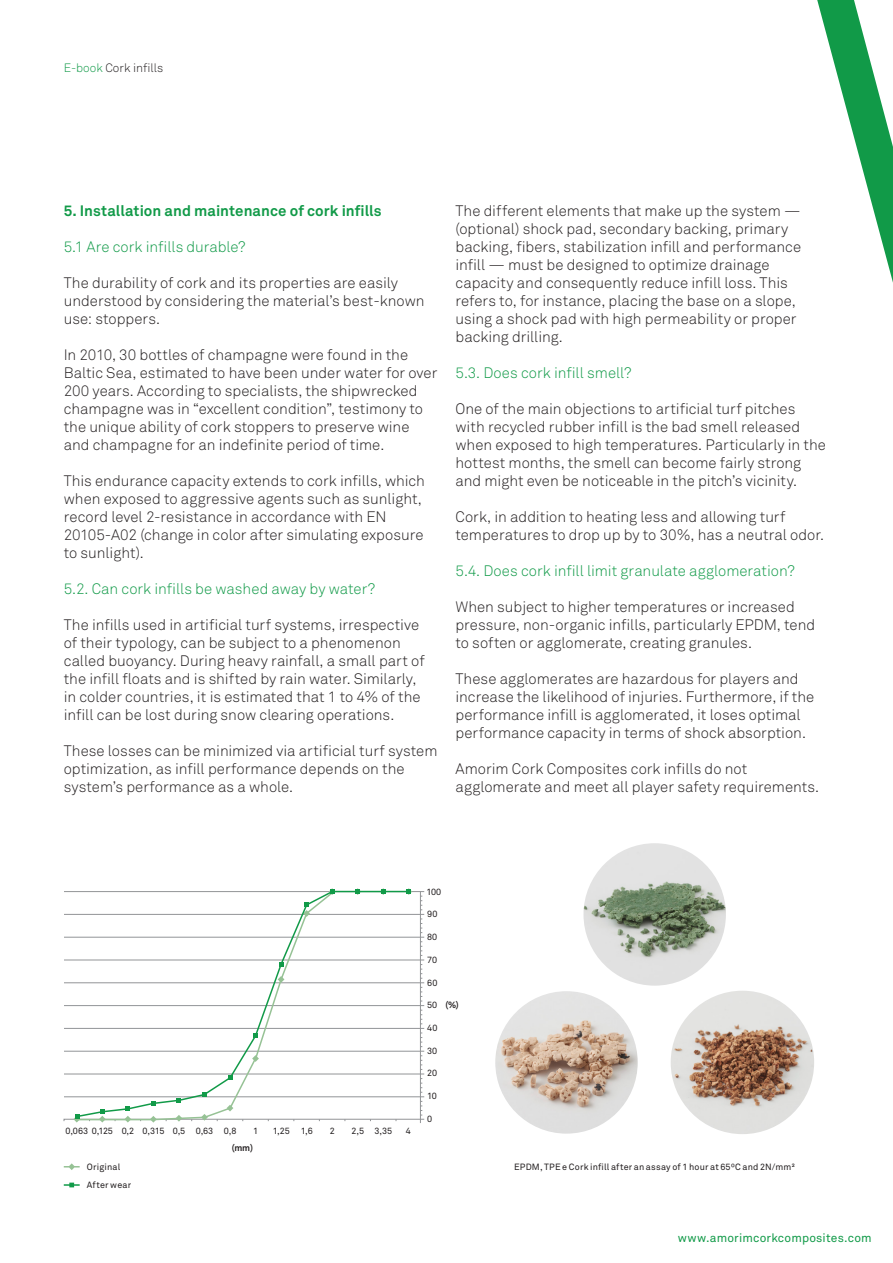
<style>
.page{position:relative;width:893px;height:1263px;background:#fff}
.page>*{position:absolute;margin:0;border:0;box-sizing:border-box;transform-origin:0 0}
.M_Texto_corrido_10pt{font:15px/18px "Akkurat Light Pro";color:#231f20}
.M_Texto_corrido_10pt-2{font:15px "Akkurat Light Pro";color:#119a48}
.M_Título_texto_corri{font:700 15px "Akkurat Pro";letter-spacing:.005em;color:#119a48}
.t1{font:12px "Akkurat Pro";letter-spacing:.015em;color:#119a48}
.t2{font:12px "Akkurat Light Pro";color:#231f20}
.M_Disclaimer_e_notas{font:9px "Akkurat Pro";letter-spacing:.02em;color:#231f20}
.M_Disclaimer_e_notas-2{font:9px "Akkurat Pro";letter-spacing:-.02em;color:#231f20}
.t3{font:700 9px "Akkurat Pro";color:#231f20}
.s1{color:#119a48}
</style>
<div class="page">
<img style="left:583px;top:843px;width:143px;height:143px;border-radius:71px">
<img style="left:671px;top:991px;width:143px;height:143px;border-radius:72px">
<img style="left:495px;top:991px;width:143px;height:142px;border-radius:71px">
<hr style="left:420px;top:891px;width:1px;height:232px;background:#929497">
<hr style="left:64px;top:1028px;width:360px;height:1px;background:#929497">
<hr style="left:64px;top:1051px;width:360px;height:1px;background:#929497">
<hr style="left:64px;top:1005px;width:360px;height:1px;background:#929497">
<hr style="left:64px;top:982px;width:360px;height:1px;background:#929497">
<hr style="left:64px;top:960px;width:360px;height:1px;background:#929497">
<hr style="left:64px;top:937px;width:360px;height:1px;background:#929497">
<hr style="left:64px;top:914px;width:360px;height:1px;background:#929497">
<hr style="left:64px;top:891px;width:360px;height:1px;background:#929497">
<svg style="left:75px;top:890px;width:336px;height:165px"></svg>
<svg style="left:405px;top:888px;width:7px;height:7px"></svg>
<svg style="left:380px;top:888px;width:7px;height:7px"></svg>
<svg style="left:354px;top:888px;width:7px;height:7px"></svg>
<svg style="left:329px;top:888px;width:7px;height:7px"></svg>
<svg style="left:303px;top:902px;width:7px;height:15px"></svg>
<svg style="left:279px;top:962px;width:4px;height:4px"></svg>
<svg style="left:253px;top:1033px;width:5px;height:5px"></svg>
<svg style="left:64px;top:1055px;width:361px;height:67px"></svg>
<svg style="left:817px;top:0;width:76px;height:283px"></svg>
<svg style="left:64px;top:1163px;width:16px;height:7px"></svg>
<svg style="left:64px;top:1182px;width:16px;height:5px"></svg>
<p class="t2" style="left:64px;top:61px;width:101px"><span class="s1">E-book</span> Cork infills</p>
<p class="M_Título_texto_corri" style="left:64px;top:201px;width:319px">5. Installation and maintenance of cork infills</p>
<p class="M_Texto_corrido_10pt-2" style="left:64px;top:238px;width:183px">5.1 Are cork infills durable?</p>
<p class="M_Texto_corrido_10pt" style="left:64px;top:274px;width:362px">The durability of cork and its properties are easily understood by considering the material’s best-known use: stoppers.</p>
<p class="M_Texto_corrido_10pt" style="left:64px;top:346px;width:375px">In 2010, 30 bottles of champagne were found in the Baltic Sea, estimated to have been under water for over 200 years. According to specialists, the shipwrecked champagne was in “excellent condition”, testimony to the unique ability of cork stoppers to preserve wine and champagne for an indefinite period of time.</p>
<p class="M_Texto_corrido_10pt" style="left:64px;top:472px;width:363px">This endurance capacity extends to cork infills, which when exposed to aggressive agents such as sunlight, record level 2-resistance in accordance with EN 20105-A02 (change in color after simulating exposure to sunlight).</p>
<p class="M_Texto_corrido_10pt-2" style="left:64px;top:580px;width:313px">5.2. Can cork infills be washed away by water?</p>
<p class="M_Texto_corrido_10pt" style="left:64px;top:616px;width:362px">The infills used in artificial turf systems, irrespective of their typology, can be subject to a phenomenon called buoyancy. During heavy rainfall, a small part of the infill floats and is shifted by rain water. Similarly, in colder countries, it is estimated that 1 to 4% of the infill can be lost during snow clearing operations.</p>
<p class="M_Texto_corrido_10pt" style="left:64px;top:742px;width:375px">These losses can be minimized via artificial turf system optimization, as infill performance depends on the system’s performance as a whole.</p>
<p class="M_Texto_corrido_10pt" style="left:455px;top:202px;width:347px">The different elements that make up the system — (optional) shock pad, secondary backing, primary backing, fibers, stabilization infill and performance infill — must be designed to optimize drainage capacity and consequently reduce infill loss. This refers to, for instance, placing the base on a slope, using a shock pad with high permeability or proper backing drilling.</p>
<p class="M_Texto_corrido_10pt-2" style="left:455px;top:364px;width:177px">5.3. Does cork infill smell?</p>
<p class="M_Texto_corrido_10pt" style="left:455px;top:400px;width:372px">One of the main objections to artificial turf pitches with recycled rubber infill is the bad smell released when exposed to high temperatures. Particularly in the hottest months, the smell can become fairly strong and might even be noticeable in the pitch’s vicinity.</p>
<p class="M_Texto_corrido_10pt" style="left:455px;top:508px;width:370px">Cork, in addition to heating less and allowing turf temperatures to drop up by to 30%, has a neutral odor.</p>
<p class="M_Texto_corrido_10pt-2" style="left:455px;top:562px;width:341px">5.4. Does cork infill limit granulate agglomeration?</p>
<p class="M_Texto_corrido_10pt" style="left:455px;top:598px;width:361px">When subject to higher temperatures or increased pressure, non-organic infills, particularly EPDM, tend to soften or agglomerate, creating granules.</p>
<p class="M_Texto_corrido_10pt" style="left:455px;top:670px;width:360px">These agglomerates are hazardous for players and increase the likelihood of injuries. Furthermore, if the performance infill is agglomerated, it loses optimal performance capacity in terms of shock absorption.</p>
<p class="M_Texto_corrido_10pt" style="left:455px;top:760px;width:365px">Amorim Cork Composites cork infills do not agglomerate and meet all player safety requirements.</p>
<p class="M_Disclaimer_e_notas" style="left:426px;top:886px;width:16px">100</p>
<p class="M_Disclaimer_e_notas" style="left:427px;top:909px;width:12px">90</p>
<p class="M_Disclaimer_e_notas" style="left:427px;top:932px;width:12px">80</p>
<p class="M_Disclaimer_e_notas" style="left:427px;top:954px;width:11px">70</p>
<p class="M_Disclaimer_e_notas" style="left:427px;top:977px;width:12px">60</p>
<p class="M_Disclaimer_e_notas-2" style="left:66px;top:1126px;width:172px">0,063 0,125 0,2 0,315 0,5 0,63 0,8</p>
<p class="M_Disclaimer_e_notas" style="left:253px;top:1126px;width:7px">1</p>
<p class="M_Disclaimer_e_notas" style="left:273px;top:1126px;width:42px">1,25 1,6</p>
<p class="M_Disclaimer_e_notas" style="left:330px;top:1126px;width:7px">2</p>
<p class="M_Disclaimer_e_notas" style="left:352px;top:1126px;width:42px">2,5 3,35</p>
<p class="M_Disclaimer_e_notas" style="left:406px;top:1126px;width:7px">4</p>
<p class="M_Disclaimer_e_notas" style="left:87px;top:1162px;width:35px">Original</p>
<p class="M_Disclaimer_e_notas" style="left:87px;top:1180px;width:46px">After wear</p>
<p class="t3" style="left:232px;top:1142px;width:23px">(mm)</p>
<p class="M_Disclaimer_e_notas" style="left:427px;top:1000px;width:12px">50</p>
<p class="M_Disclaimer_e_notas" style="left:427px;top:1023px;width:12px">40</p>
<p class="M_Disclaimer_e_notas" style="left:427px;top:1045px;width:12px">30</p>
<p class="M_Disclaimer_e_notas" style="left:427px;top:1068px;width:11px">20</p>
<p class="M_Disclaimer_e_notas" style="left:427px;top:1091px;width:11px">10</p>
<p class="M_Disclaimer_e_notas" style="left:427px;top:1113px;width:7px">0</p>
<p class="t3" style="left:445px;top:999px;width:15px">(%)</p>
<p class="M_Disclaimer_e_notas" style="left:514px;top:1162px;width:283px">EPDM, TPE e Cork infill after an assay of 1 hour at 65ºC and 2N/mm²</p>
<p class="t1" style="left:678px;top:1231px;width:195px">www.amorimcorkcomposites.com</p>
</div>
